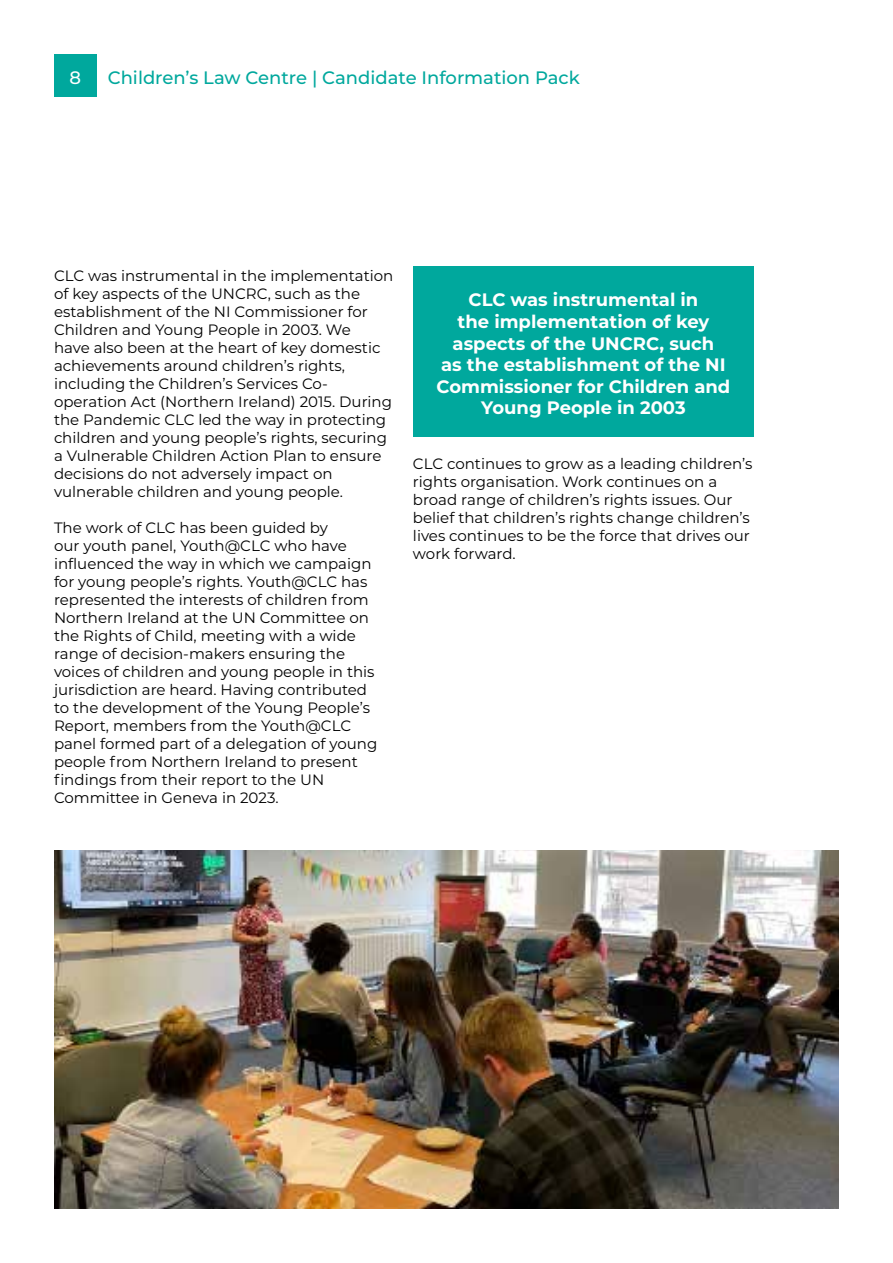
<style>
.page{position:relative;width:893px;height:1263px;background:#fff}
.page>*{position:absolute;margin:0;border:0;box-sizing:border-box;transform-origin:0 0}
.t1{font:700 18px/21.6px "Montserrat";color:#fff;text-align:center}
.t2{font:500 18px "Montserrat";color:#00a89d}
.t3{font:500 18px "Montserrat";color:#fff}
.t4{font:15px/18px "Montserrat";color:#000}
</style>
<div class="page">
<div style="left:54px;top:54px;width:43px;height:43px;background:#00a89d"></div>
<img style="left:54px;top:850px;width:785px;height:359px">
<div style="left:413px;top:267px;width:341px;height:170px;background:#00a89d"></div>
<p class="t3" style="left:69px;top:65px;width:13px">8</p>
<p class="t2" style="left:108px;top:65px;width:474px">Children’s Law Centre | Candidate Information Pack</p>
<p class="t4" style="left:54px;top:266px;width:341px">CLC was instrumental in the implementation of key aspects of the UNCRC, such as the establishment of the NI Commissioner for Children and Young People in 2003. We<br>have also been at the heart of key domestic achievements around children’s rights, including the Children’s Services Co&shy;operation Act (Northern Ireland) 2015. During the Pandemic CLC led the way in protecting children and young people’s rights, securing a Vulnerable Children Action Plan to ensure decisions do not adversely impact on vulnerable children and young people.</p>
<p class="t4" style="left:54px;top:518px;width:325px">The work of CLC has been guided by<br>our youth panel, Youth@CLC who have influenced the way in which we campaign for young people’s rights. Youth@CLC has represented the interests of children from Northern Ireland at the UN Committee on the Rights of Child, meeting with a wide range of decision-makers ensuring the voices of children and young people in this jurisdiction are heard. Having contributed to the development of the Young People’s Report, members from the Youth@CLC panel formed part of a delegation of young people from Northern Ireland to present findings from their report to the UN Committee in Geneva in 2023.</p>
<p class="t1" style="left:436px;top:288px;width:295px">CLC was instrumental in<br>the implementation of key aspects of the UNCRC, such<br>as the establishment of the NI<br>Commissioner for Children and<br>Young People in 2003</p>
<p class="t4" style="left:413px;top:454px;width:341px">CLC continues to grow as a leading children’s rights organisation. Work continues on a broad range of children’s rights issues. Our belief that children’s rights change children’s lives continues to be the force that drives our work forward.</p>
</div>
